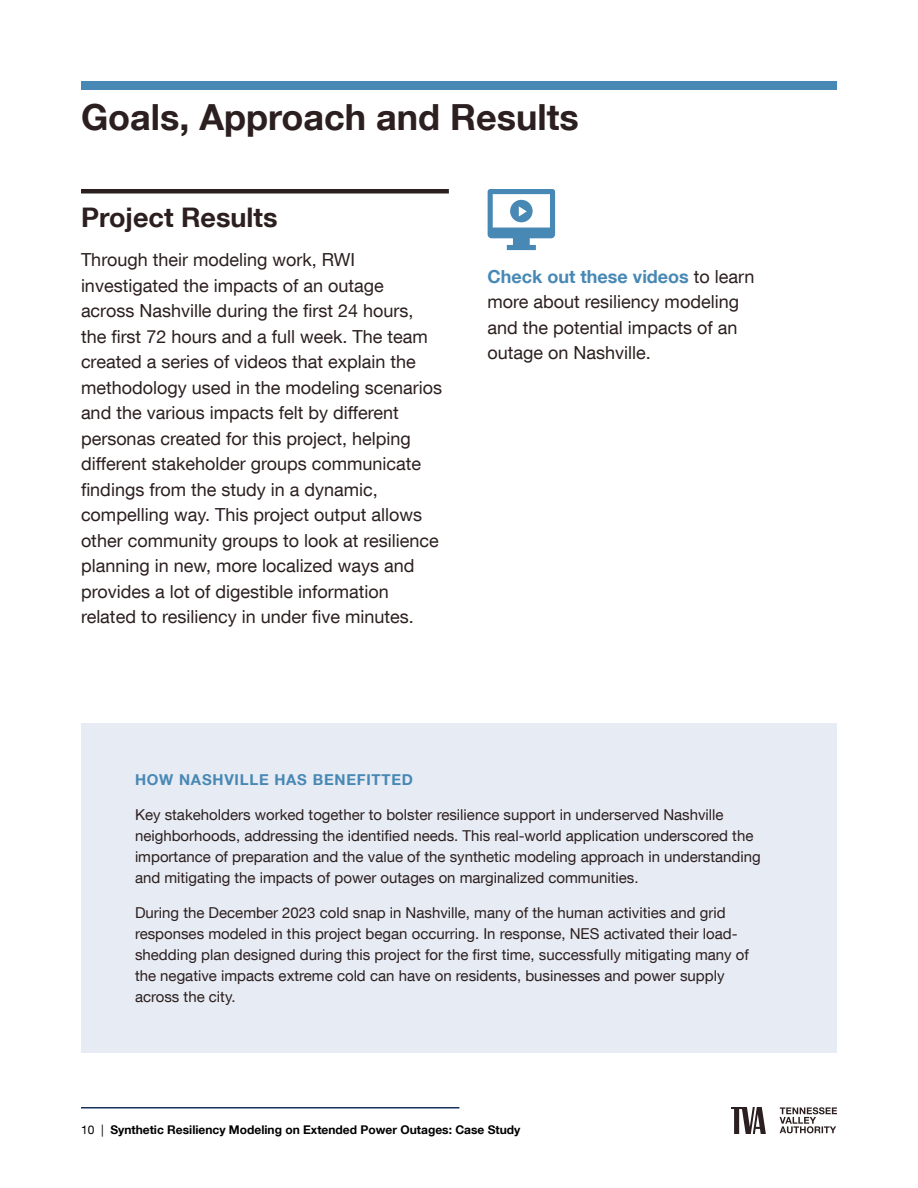
<style>
.page{position:relative;width:918px;height:1188px;background:#fff}
.page>*{position:absolute;margin:0;border:0;box-sizing:border-box;transform-origin:0 0}
.t1{font:700 36px "Helvetica Neue LT Com";color:#2c1f1f}
.t2{font:700 27px "Helvetica Neue LT Com";color:#2c1f1f}
.t3{font:18px/25.5px "Helvetica Neue LT Com";color:#2c1f1f}
.t4{font:15px/21px "Helvetica Neue LT Com";color:#2c1f1f}
.t5{font:700 15px "Helvetica Neue LT Com";letter-spacing:.05em;color:#4888b5}
.t6{font:700 12px "Helvetica Neue LT Com";color:#000}
.s1{font-weight:700;color:#4888b5}
.s2{font-weight:400}
</style>
<div class="page">
<div style="left:81px;top:81px;width:756px;height:9px;background:#4888b5"></div>
<div style="left:81px;top:189px;width:368px;height:5px;background:#2c1f1f"></div>
<div style="left:81px;top:724px;width:756px;height:329px;background:#e7ebf3"></div>
<svg style="left:488px;top:189px;width:67px;height:61px"></svg>
<svg style="left:780px;top:1107px;width:57px;height:26px"></svg>
<svg style="left:731px;top:1107px;width:35px;height:27px"></svg>
<hr style="left:81px;top:1107px;width:378px;height:1px;background:#16325c">
<h1 class="t1" style="left:81px;top:95px;width:499px">Goals, Approach and Results</h1>
<h2 class="t2" style="left:81px;top:201px;width:198px">Project Results</h2>
<p class="t3" style="left:81px;top:247px;width:363px">Through their modeling work, RWI investigated the impacts of an outage<br>across Nashville during the first 24 hours, the first 72 hours and a full week. The team created a series of videos that explain the methodology used in the modeling scenarios and the various impacts felt by different personas created for this project, helping different stakeholder groups communicate findings from the study in a dynamic, compelling way. This project output allows other community groups to look at resilience planning in new, more localized ways and provides a lot of digestible information related to resiliency in under five minutes.</p>
<p class="t3" style="left:488px;top:263px;width:269px"><span class="s1">Check out these videos</span> to learn more about resiliency modeling and the potential impacts of an outage on Nashville.</p>
<p class="t5" style="left:135px;top:771px;width:280px">HOW NASHVILLE HAS BENEFITTED</p>
<p class="t4" style="left:135px;top:804px;width:627px">Key stakeholders worked together to bolster resilience support in underserved Nashville neighborhoods, addressing the identified needs. This real-world application underscored the importance of preparation and the value of the synthetic modeling approach in understanding and mitigating the impacts of power outages on marginalized communities.</p>
<p class="t4" style="left:135px;top:902px;width:616px">During the December 2023 cold snap in Nashville, many of the human activities and grid responses modeled in this project began occurring. In response, NES activated their load&shy;shedding plan designed during this project for the first time, successfully mitigating many of the negative impacts extreme cold can have on residents, businesses and power supply across the city.</p>
<p class="t6" style="left:81px;top:1122px;width:441px"><span class="s2">10 |</span> Synthetic Resiliency Modeling on Extended Power Outages: Case Study</p>
</div>
